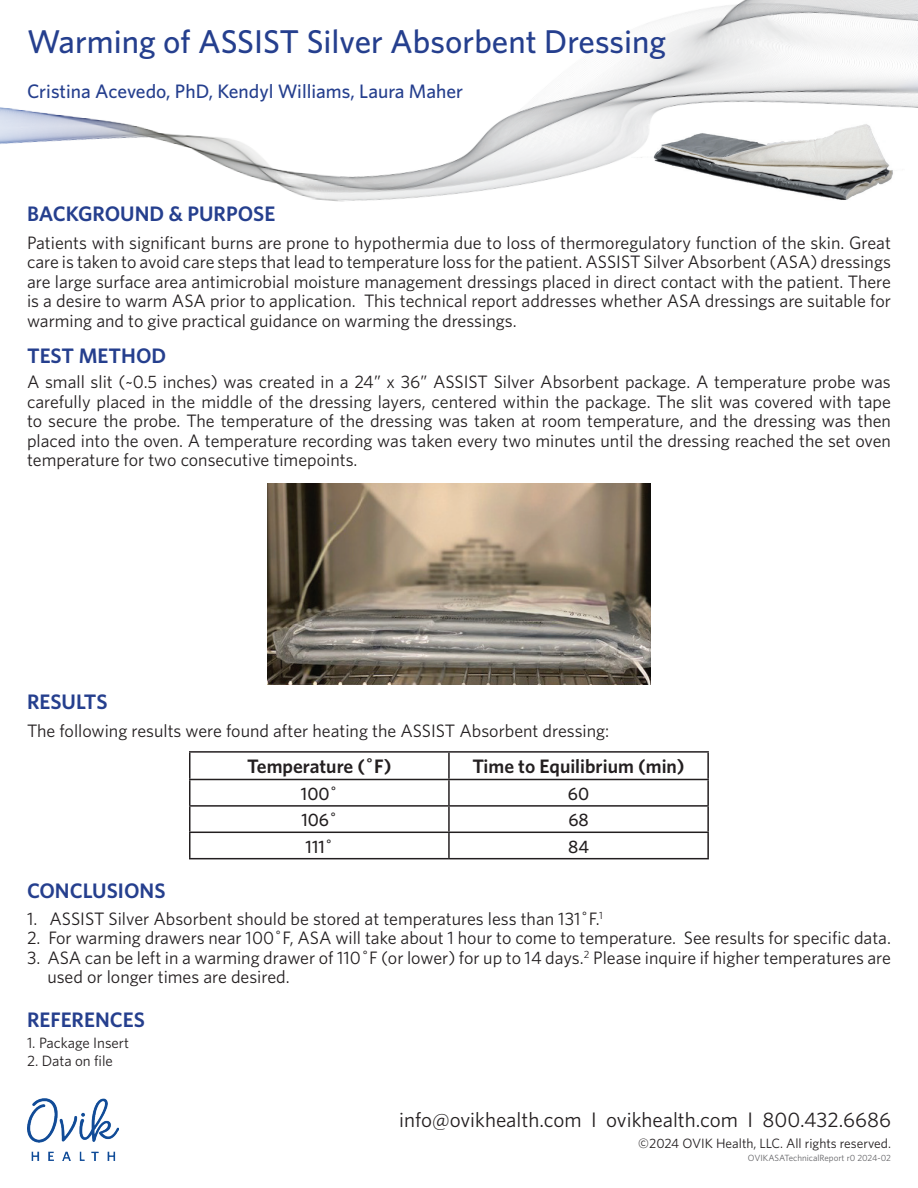
<style>
.page{position:relative;width:918px;height:1188px;background:#fff}
.page>*{position:absolute;margin:0;border:0;box-sizing:border-box;transform-origin:0 0}
.t1{font:500 33px "Whitney";color:#253f8e}
.t2{font:600 21px "Whitney";color:#253f8e}
.t3{font:21px "Whitney";color:#231f20}
.t4{font:500 19.5px "Whitney";color:#253f8e}
.t5{font:600 19.5px "Whitney";color:#231f20}
.t6{font:18px/19.5px "Whitney";color:#231f20;text-align:justify}
.t7{font:500 18px "Whitney";color:#231f20}
.t8{font:15px "Whitney";color:#231f20}
.t9{font:13.5px "Whitney";color:#231f20}
.t10{font:9px "Whitney";color:#636366}
</style>
<div class="page">
<img style="left:0;top:0;width:918px;height:202px">
<img style="left:268px;top:483px;width:382px;height:201px">
<hr style="left:189px;top:751px;width:260px;height:2px;background:#231f20">
<hr style="left:449px;top:751px;width:260px;height:2px;background:#231f20">
<hr style="left:448px;top:753px;width:2px;height:26px;background:#231f20">
<hr style="left:707px;top:753px;width:2px;height:26px;background:#231f20">
<hr style="left:189px;top:779px;width:260px;height:1px;background:#231f20">
<hr style="left:449px;top:779px;width:260px;height:1px;background:#231f20">
<hr style="left:448px;top:780px;width:2px;height:25px;background:#231f20">
<hr style="left:707px;top:780px;width:2px;height:25px;background:#231f20">
<hr style="left:189px;top:805px;width:260px;height:2px;background:#231f20">
<hr style="left:449px;top:805px;width:260px;height:2px;background:#231f20">
<hr style="left:448px;top:807px;width:2px;height:25px;background:#231f20">
<hr style="left:707px;top:807px;width:2px;height:25px;background:#231f20">
<hr style="left:189px;top:832px;width:260px;height:1px;background:#231f20">
<svg style="left:189px;top:753px;width:1px;height:105px"></svg>
<hr style="left:449px;top:832px;width:260px;height:1px;background:#231f20">
<hr style="left:448px;top:833px;width:2px;height:25px;background:#231f20">
<hr style="left:707px;top:833px;width:2px;height:25px;background:#231f20">
<hr style="left:189px;top:858px;width:260px;height:1px;background:#231f20">
<hr style="left:449px;top:858px;width:260px;height:1px;background:#231f20">
<img style="left:27px;top:1098px;width:92px;height:63px">
<h1 class="t1" style="left:27px;top:20px;width:641px">Warming of ASSIST Silver Absorbent Dressing</h1>
<p class="t4" style="left:27px;top:79px;width:438px">Cristina Acevedo, PhD, Kendyl Williams, Laura Maher</p>
<p class="t2" style="left:27px;top:200px;width:250px">BACKGROUND &amp; PURPOSE</p>
<p class="t6" style="left:27px;top:232px;width:866px">Patients with significant burns are prone to hypothermia due to loss of thermoregulatory function of the skin. Great care is taken to avoid care steps that lead to temperature loss for the patient. ASSIST Silver Absorbent (ASA) dressings are large surface area antimicrobial moisture management dressings placed in direct contact with the patient. There is a desire to warm ASA prior to application. This technical report addresses whether ASA dressings are suitable for warming and to give practical guidance on warming the dressings.</p>
<p class="t2" style="left:27px;top:342px;width:141px">TEST METHOD</p>
<p class="t6" style="left:27px;top:372px;width:866px">A small slit (~0.5 inches) was created in a 24” x 36” ASSIST Silver Absorbent package. A temperature probe was carefully placed in the middle of the dressing layers, centered within the package. The slit was covered with tape to secure the probe. The temperature of the dressing was taken at room temperature, and the dressing was then placed into the oven. A temperature recording was taken every two minutes until the dressing reached the set oven temperature for two consecutive timepoints.</p>
<p class="t2" style="left:27px;top:688px;width:82px">RESULTS</p>
<p class="t6" style="left:27px;top:721px;width:584px">The following results were found after heating the ASSIST Absorbent dressing:</p>
<p class="t5" style="left:247px;top:754px;width:146px">Temperature (˚F)</p>
<p class="t5" style="left:472px;top:754px;width:214px">Time to Equilibrium (min)</p>
<p class="t7" style="left:301px;top:782px;width:38px">100˚</p>
<p class="t7" style="left:568px;top:782px;width:23px">60</p>
<p class="t7" style="left:301px;top:808px;width:37px">106˚</p>
<p class="t7" style="left:568px;top:808px;width:22px">68</p>
<p class="t7" style="left:306px;top:835px;width:29px">111˚</p>
<p class="t7" style="left:568px;top:835px;width:22px">84</p>
<p class="t2" style="left:27px;top:877px;width:140px">CONCLUSIONS</p>
<p class="t6" style="left:27px;top:908px;width:577px">1. ASSIST Silver Absorbent should be stored at temperatures less than 131˚F.<sup>1</sup></p>
<p class="t6" style="left:27px;top:928px;width:866px">2. For warming drawers near 100˚F, ASA will take about 1 hour to come to temperature. See results for specific data.</p>
<p class="t6" style="left:47px;top:947px;width:845px;text-indent:-20px">3. ASA can be left in a warming drawer of 110˚F (or lower) for up to 14 days.<sup>2</sup> Please inquire if higher temperatures are used or longer times are desired.</p>
<p class="t2" style="left:27px;top:1006px;width:119px">REFERENCES</p>
<p class="t8" style="left:27px;top:1033px;width:104px">1. Package Insert</p>
<p class="t8" style="left:27px;top:1051px;width:88px">2. Data on file</p>
<p class="t3" style="left:399px;top:1105px;width:493px">info@ovikhealth.com I ovikhealth.com I 800.432.6686</p>
<p class="t9" style="left:638px;top:1134px;width:254px">©2024 OVIK Health, LLC. All rights reserved.</p>
<p class="t10" style="left:748px;top:1152px;width:145px">OVIKASATechnicalReport r0 2024-02</p>
</div>
